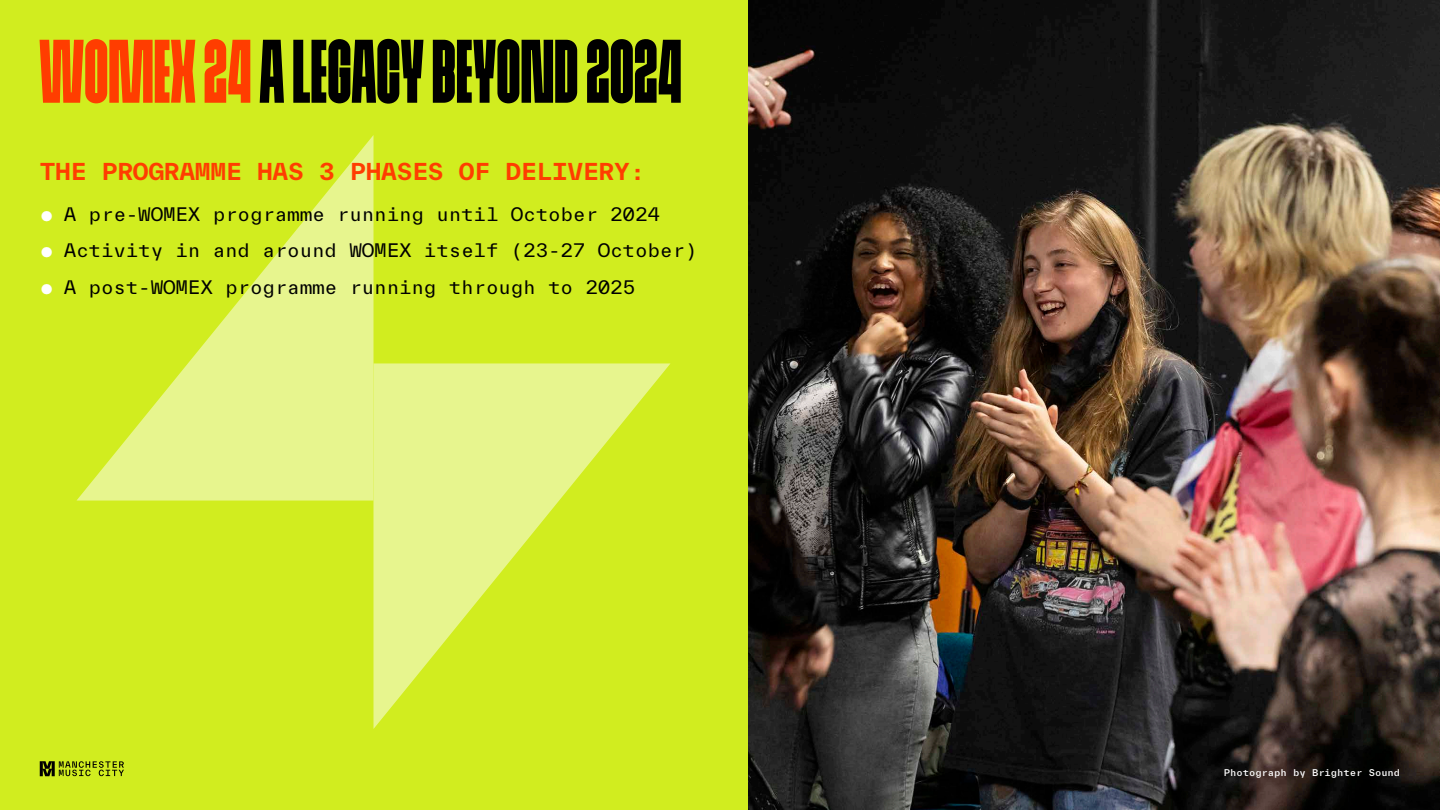
<style>
.page{position:relative;width:1440px;height:810px;background:#d1ed1f}
.page>*{position:absolute;margin:0;border:0;box-sizing:border-box;transform-origin:0 0}
.t1{font:90px "ROUND8 ONE";color:#000}
.t2{font:700 22.5px "TWK Everett Mono";letter-spacing:-.01em;color:#ff3d00}
.t3{font:18px "TWK Everett Mono";letter-spacing:-.01em;color:#000}
.t4{font:500 9px "TWK Everett Mono";color:#fff}
.s1{color:#ff3d00}
.s2{color:#fff}
</style>
<div class="page">
<svg style="left:76px;top:136px;width:297px;height:365px"></svg>
<svg style="left:374px;top:363px;width:297px;height:365px;fill:#e7f58e"></svg>
<img style="left:748px;top:0;width:692px;height:810px">
<svg style="left:40px;top:761px;width:84px;height:15px"></svg>
<p class="t1" style="left:39px;top:22px;width:644px"><span class="s1">WOMEX 24</span> A LEGACY BEYOND 2024</p>
<p class="t2" style="left:40px;top:156px;width:607px">THE PROGRAMME HAS 3 PHASES OF DELIVERY:</p>
<p class="t3" style="left:40px;top:201px;width:621px"><span class="s2">●</span> A pre-WOMEX programme running until October 2024</p>
<p class="t3" style="left:40px;top:238px;width:658px"><span class="s2">●</span> Activity in and around WOMEX itself (23-27 October)</p>
<p class="t3" style="left:40px;top:275px;width:596px"><span class="s2">●</span> A post-WOMEX programme running through to 2025</p>
<p class="t4" style="left:1224px;top:767px;width:178px">Photograph by Brighter Sound</p>
</div>
